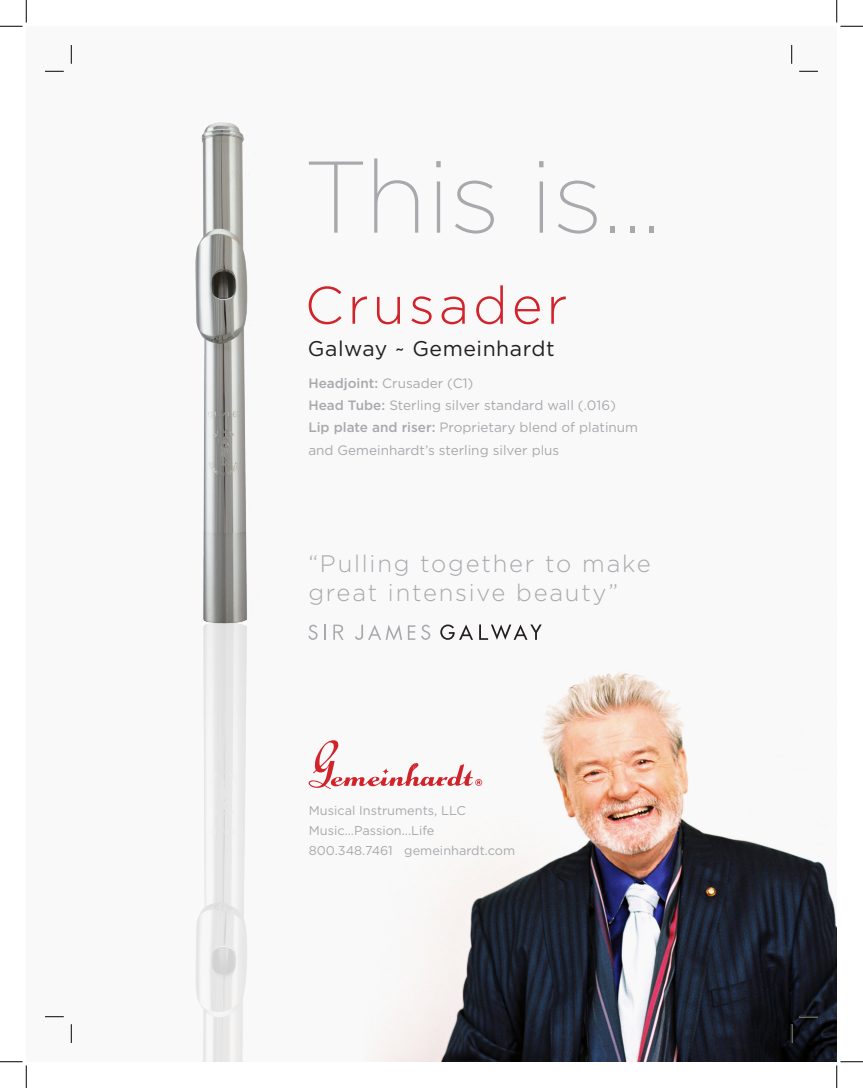
<style>
.page{position:relative;width:863px;height:1088px;background:#fff}
.page>*{position:absolute;margin:0;border:0;box-sizing:border-box;transform-origin:0 0}
.t1{font:200 101.62px "Gotham";color:#a8a9ad}
.t2{font:300 52.62px "Gotham";letter-spacing:.075em;color:#d1232a}
.t3{font:300 23.88px/28.6px "Gotham";letter-spacing:.075em;color:#a8a9ad}
.t4{font:21.25px "Gotham";letter-spacing:.025em;color:#231f20}
.t5{font:13.5px/22.2px "Gotham";color:#a8a9ad}
.t6{font:12.75px "Gotham";color:#a8a9ad}
.s1{font-weight:500}
</style>
<div class="page">
<div style="left:26px;top:26px;width:810px;height:1035px;background:#faf9fa"></div>
<img style="left:196px;top:634px;width:51px;height:427px">
<img style="left:378px;top:624px;width:458px;height:437px">
<img style="left:195px;top:122px;width:53px;height:512px">
<svg style="left:308px;top:740px;width:174px;height:49px"></svg>
<svg style="left:333px;top:624px;width:10px;height:16px"></svg>
<svg style="left:308px;top:624px;width:9px;height:16px"></svg>
<svg style="left:421px;top:624px;width:9px;height:16px"></svg>
<svg style="left:324px;top:624px;width:2px;height:16px"></svg>
<svg style="left:355px;top:624px;width:47px;height:16px"></svg>
<svg style="left:408px;top:625px;width:7px;height:15px"></svg>
<svg style="left:440px;top:624px;width:33px;height:16px"></svg>
<svg style="left:479px;top:624px;width:62px;height:16px"></svg>
<svg style="left:45px;top:70px;width:19px;height:2px"></svg>
<svg style="left:799px;top:70px;width:19px;height:2px"></svg>
<svg style="left:45px;top:1016px;width:19px;height:1px"></svg>
<svg style="left:799px;top:1015px;width:19px;height:2px"></svg>
<svg style="left:70px;top:45px;width:2px;height:19px"></svg>
<svg style="left:70px;top:1024px;width:2px;height:18px"></svg>
<svg style="left:791px;top:45px;width:1px;height:19px"></svg>
<svg style="left:790px;top:1024px;width:2px;height:18px"></svg>
<svg style="left:0;top:0;width:27px;height:27px"></svg>
<svg style="left:0;top:1061px;width:27px;height:27px"></svg>
<svg style="left:836px;top:0;width:26px;height:27px"></svg>
<svg style="left:836px;top:1061px;width:26px;height:27px"></svg>
<p class="t1" style="left:305px;top:142px;width:357px">This is...</p>
<p class="t2" style="left:305px;top:276px;width:264px">Crusader</p>
<p class="t4" style="left:308px;top:336px;width:248px">Galway ~ Gemeinhardt</p>
<p class="t5" style="left:308px;top:371px;width:167px"><span class="s1">Headjoint:</span> Crusader (C1)</p>
<p class="t5" style="left:308px;top:394px;width:309px"><span class="s1">Head Tube:</span> Sterling silver standard wall (.016)</p>
<p class="t5" style="left:308px;top:416px;width:331px"><span class="s1">Lip plate and riser:</span> Proprietary blend of platinum and Gemeinhardt’s sterling silver plus</p>
<p class="t3" style="left:308px;top:549px;width:344px">“Pulling together to make great intensive beauty”</p>
<p class="t6" style="left:309px;top:803px;width:158px">Musical Instruments, LLC</p>
<p class="t6" style="left:309px;top:823px;width:127px">Music...Passion...Life</p>
<p class="t6" style="left:309px;top:843px;width:208px">800.348.7461 gemeinhardt.com</p>
</div>
